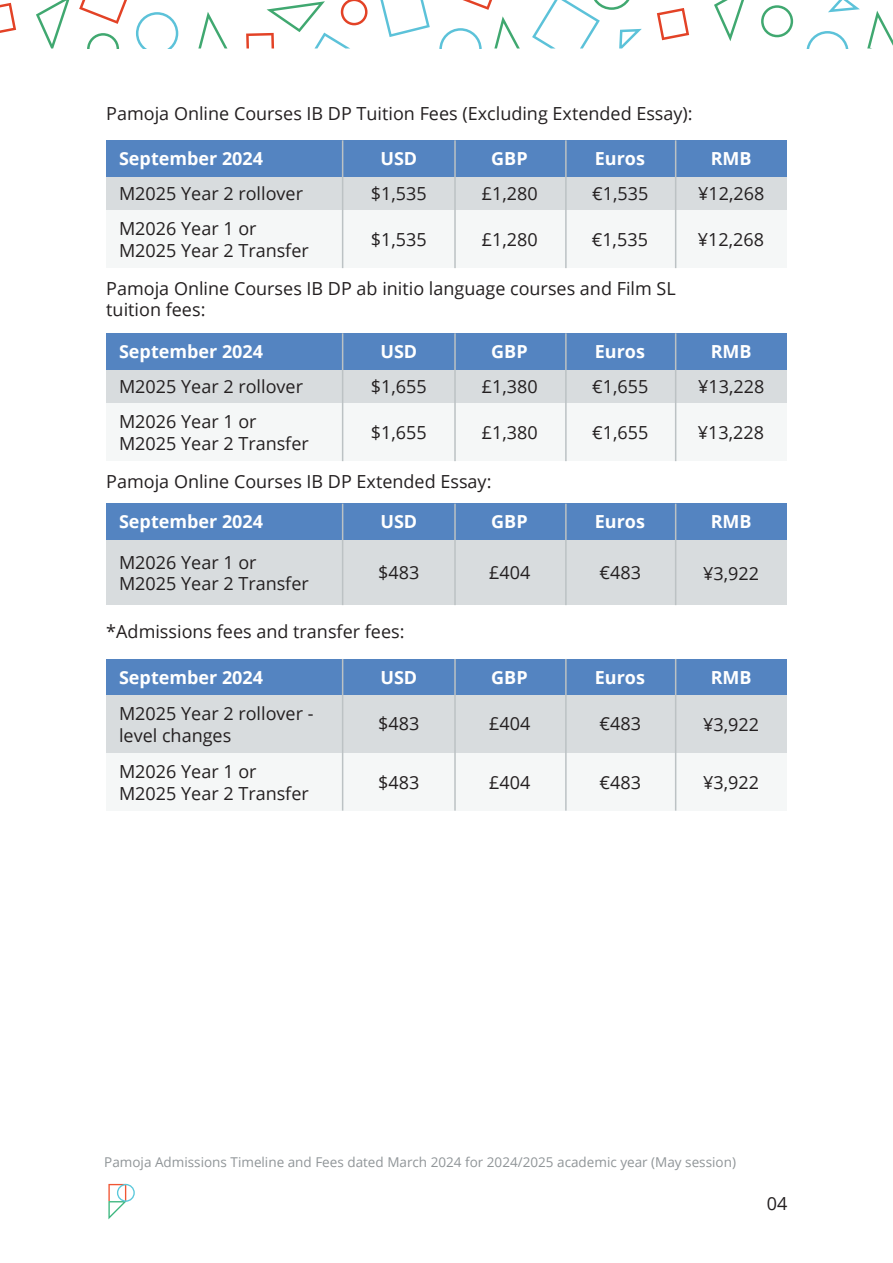
<style>
.page{position:relative;width:893px;height:1263px;background:#fff}
.page>*{position:absolute;margin:0;border:0;box-sizing:border-box;transform-origin:0 0}
.Body_Text{font:18px/21.6px "Open Sans";color:#231f20}
.Body_Text-2{font:700 18px "Open Sans";color:#fff}
.t1{font:13.5px "Open Sans";color:#909598}
</style>
<div class="page">
<svg style="left:108px;top:1184px;width:27px;height:35px"></svg>
<div style="left:106px;top:140px;width:681px;height:37px;background:#5484c1"></div>
<div style="left:106px;top:333px;width:681px;height:37px;background:#5484c1"></div>
<div style="left:106px;top:659px;width:681px;height:36px;background:#5484c1"></div>
<div style="left:106px;top:504px;width:681px;height:36px;background:#5484c1"></div>
<div style="left:106px;top:177px;width:681px;height:34px;background:#d8dcde"></div>
<div style="left:106px;top:370px;width:681px;height:34px;background:#d8dcde"></div>
<div style="left:106px;top:540px;width:681px;height:65px;background:#d8dcde"></div>
<div style="left:106px;top:211px;width:681px;height:57px;background:#f5f7f7"></div>
<div style="left:106px;top:404px;width:681px;height:57px;background:#f5f7f7"></div>
<div style="left:106px;top:753px;width:681px;height:58px;background:#f5f7f7"></div>
<div style="left:106px;top:695px;width:681px;height:58px;background:#d8dcde"></div>
<hr style="left:342px;top:140px;width:1px;height:128px;background:#bcc2c4">
<hr style="left:342px;top:333px;width:1px;height:128px;background:#bcc2c4">
<hr style="left:342px;top:659px;width:1px;height:152px;background:#bcc2c4">
<hr style="left:342px;top:504px;width:1px;height:101px;background:#bcc2c4">
<hr style="left:454px;top:140px;width:2px;height:128px;background:#bcc2c4">
<hr style="left:454px;top:333px;width:2px;height:128px;background:#bcc2c4">
<hr style="left:454px;top:659px;width:2px;height:152px;background:#bcc2c4">
<hr style="left:454px;top:504px;width:2px;height:101px;background:#bcc2c4">
<hr style="left:565px;top:140px;width:2px;height:128px;background:#bcc2c4">
<hr style="left:565px;top:333px;width:2px;height:128px;background:#bcc2c4">
<hr style="left:565px;top:659px;width:2px;height:152px;background:#bcc2c4">
<hr style="left:565px;top:504px;width:2px;height:101px;background:#bcc2c4">
<hr style="left:675px;top:140px;width:1px;height:128px;background:#bcc2c4">
<hr style="left:675px;top:333px;width:1px;height:128px;background:#bcc2c4">
<hr style="left:675px;top:659px;width:1px;height:152px;background:#bcc2c4">
<hr style="left:675px;top:504px;width:1px;height:101px;background:#bcc2c4">
<svg style="left:867px;top:11px;width:26px;height:37px"></svg>
<svg style="left:714px;top:0;width:30px;height:41px"></svg>
<svg style="left:494px;top:16px;width:26px;height:32px"></svg>
<svg style="left:761px;top:5px;width:32px;height:32px"></svg>
<svg style="left:198px;top:12px;width:29px;height:36px"></svg>
<svg style="left:36px;top:0;width:33px;height:48px"></svg>
<svg style="left:87px;top:33px;width:32px;height:15px"></svg>
<svg style="left:828px;top:0;width:32px;height:12px"></svg>
<svg style="left:806px;top:31px;width:43px;height:17px"></svg>
<svg style="left:439px;top:28px;width:43px;height:20px"></svg>
<svg style="left:380px;top:0;width:50px;height:37px"></svg>
<svg style="left:532px;top:0;width:110px;height:48px"></svg>
<svg style="left:136px;top:12px;width:42px;height:36px"></svg>
<svg style="left:0;top:2px;width:17px;height:31px"></svg>
<svg style="left:657px;top:8px;width:32px;height:32px"></svg>
<svg style="left:246px;top:0;width:121px;height:48px"></svg>
<svg style="left:463px;top:0;width:29px;height:10px"></svg>
<svg style="left:79px;top:0;width:48px;height:24px"></svg>
<p class="Body_Text" style="left:106px;top:102px;width:588px">Pamoja Online Courses IB DP Tuition Fees (Excluding Extended Essay):</p>
<p class="Body_Text-2" style="left:119px;top:146px;width:146px">September 2024</p>
<p class="Body_Text-2" style="left:380px;top:146px;width:38px">USD</p>
<p class="Body_Text-2" style="left:491px;top:146px;width:38px">GBP</p>
<p class="Body_Text-2" style="left:595px;top:146px;width:52px">Euros</p>
<p class="Body_Text-2" style="left:711px;top:146px;width:42px">RMB</p>
<p class="Body_Text" style="left:119px;top:182px;width:185px">M2025 Year 2 rollover</p>
<p class="Body_Text" style="left:371px;top:182px;width:57px">$1,535</p>
<p class="Body_Text" style="left:482px;top:182px;width:57px">£1,280</p>
<p class="Body_Text" style="left:592px;top:182px;width:58px">€1,535</p>
<p class="Body_Text" style="left:698px;top:182px;width:68px">¥12,268</p>
<p class="Body_Text" style="left:119px;top:218px;width:191px">M2026 Year 1 or<br>M2025 Year 2 Transfer</p>
<p class="Body_Text" style="left:371px;top:229px;width:57px">$1,535</p>
<p class="Body_Text" style="left:482px;top:229px;width:57px">£1,280</p>
<p class="Body_Text" style="left:592px;top:229px;width:58px">€1,535</p>
<p class="Body_Text" style="left:698px;top:229px;width:68px">¥12,268</p>
<p class="Body_Text" style="left:106px;top:277px;width:571px">Pamoja Online Courses IB DP ab initio language courses and Film SL tuition fees:</p>
<p class="Body_Text-2" style="left:119px;top:339px;width:146px">September 2024</p>
<p class="Body_Text-2" style="left:380px;top:339px;width:38px">USD</p>
<p class="Body_Text-2" style="left:491px;top:339px;width:38px">GBP</p>
<p class="Body_Text-2" style="left:595px;top:339px;width:52px">Euros</p>
<p class="Body_Text-2" style="left:711px;top:339px;width:42px">RMB</p>
<p class="Body_Text" style="left:119px;top:375px;width:185px">M2025 Year 2 rollover</p>
<p class="Body_Text" style="left:371px;top:375px;width:57px">$1,655</p>
<p class="Body_Text" style="left:482px;top:375px;width:57px">£1,380</p>
<p class="Body_Text" style="left:592px;top:375px;width:58px">€1,655</p>
<p class="Body_Text" style="left:698px;top:375px;width:68px">¥13,228</p>
<p class="Body_Text" style="left:119px;top:411px;width:191px">M2026 Year 1 or<br>M2025 Year 2 Transfer</p>
<p class="Body_Text" style="left:371px;top:421px;width:57px">$1,655</p>
<p class="Body_Text" style="left:482px;top:421px;width:57px">£1,380</p>
<p class="Body_Text" style="left:592px;top:421px;width:58px">€1,655</p>
<p class="Body_Text" style="left:698px;top:421px;width:68px">¥13,228</p>
<p class="Body_Text" style="left:106px;top:470px;width:387px">Pamoja Online Courses IB DP Extended Essay:</p>
<p class="Body_Text-2" style="left:119px;top:509px;width:146px">September 2024</p>
<p class="Body_Text-2" style="left:380px;top:509px;width:38px">USD</p>
<p class="Body_Text-2" style="left:491px;top:509px;width:38px">GBP</p>
<p class="Body_Text-2" style="left:595px;top:509px;width:52px">Euros</p>
<p class="Body_Text-2" style="left:711px;top:509px;width:42px">RMB</p>
<p class="Body_Text" style="left:119px;top:551px;width:191px">M2026 Year 1 or<br>M2025 Year 2 Transfer</p>
<p class="Body_Text" style="left:378px;top:561px;width:43px">$483</p>
<p class="Body_Text" style="left:489px;top:561px;width:43px">£404</p>
<p class="Body_Text" style="left:600px;top:561px;width:43px">€483</p>
<p class="Body_Text" style="left:703px;top:562px;width:57px">¥3,922</p>
<p class="Body_Text" style="left:106px;top:620px;width:300px">*Admissions fees and transfer fees:</p>
<p class="Body_Text-2" style="left:119px;top:664px;width:146px">September 2024</p>
<p class="Body_Text-2" style="left:380px;top:664px;width:38px">USD</p>
<p class="Body_Text-2" style="left:491px;top:664px;width:38px">GBP</p>
<p class="Body_Text-2" style="left:595px;top:664px;width:52px">Euros</p>
<p class="Body_Text-2" style="left:711px;top:664px;width:42px">RMB</p>
<p class="Body_Text" style="left:119px;top:703px;width:196px">M2025 Year 2 rollover - level changes</p>
<p class="Body_Text" style="left:378px;top:712px;width:43px">$483</p>
<p class="Body_Text" style="left:489px;top:712px;width:43px">£404</p>
<p class="Body_Text" style="left:600px;top:712px;width:43px">€483</p>
<p class="Body_Text" style="left:703px;top:713px;width:57px">¥3,922</p>
<p class="Body_Text" style="left:119px;top:760px;width:191px">M2026 Year 1 or<br>M2025 Year 2 Transfer</p>
<p class="Body_Text" style="left:378px;top:771px;width:43px">$483</p>
<p class="Body_Text" style="left:489px;top:771px;width:43px">£404</p>
<p class="Body_Text" style="left:600px;top:771px;width:43px">€483</p>
<p class="Body_Text" style="left:703px;top:771px;width:57px">¥3,922</p>
<p class="t1" style="left:104px;top:1153px;width:633px">Pamoja Admissions Timeline and Fees dated March 2024 for 2024/2025 academic year (May session)</p>
<p class="Body_Text" style="left:767px;top:1192px;width:22px">04</p>
</div>
